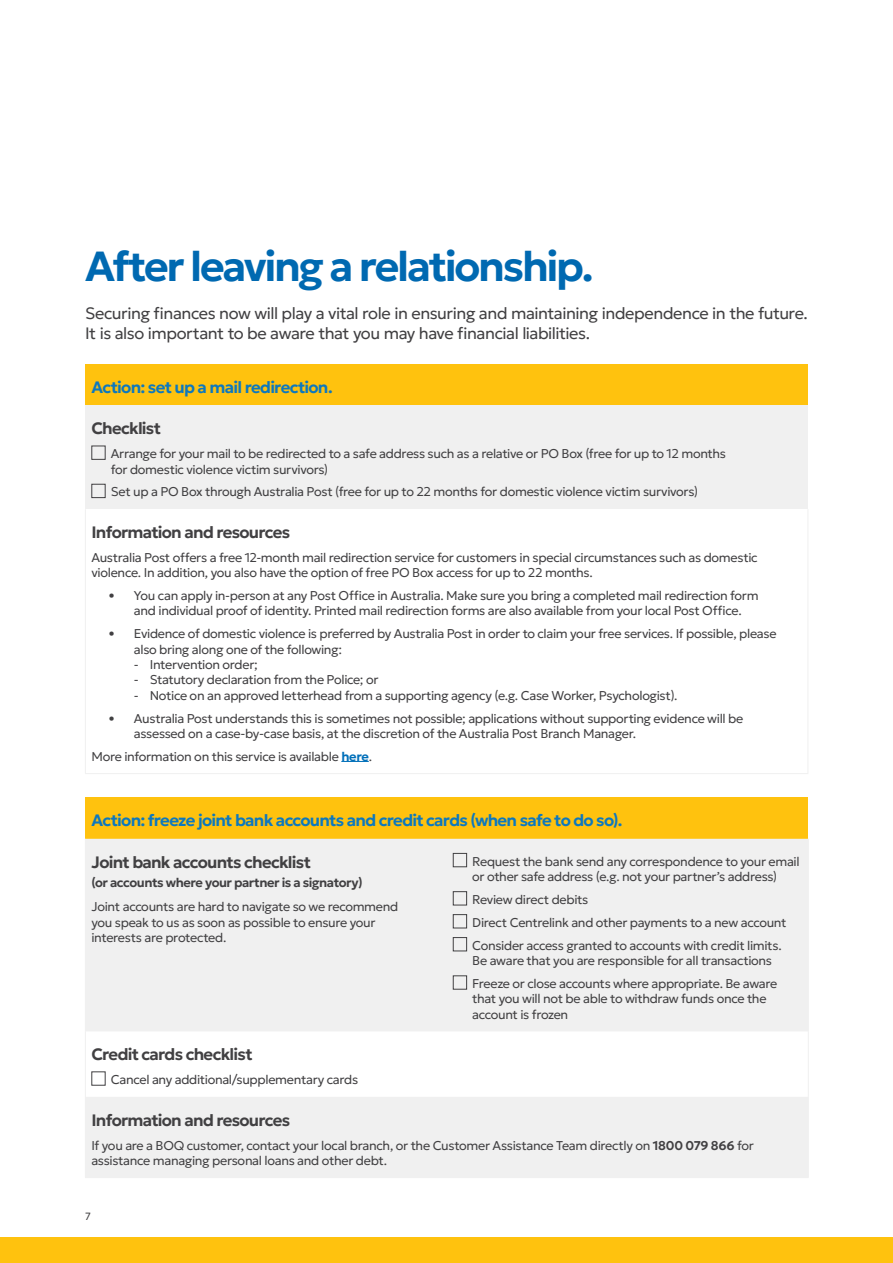
<style>
.page{position:relative;width:893px;height:1263px;background:#fff}
.page>*{position:absolute;margin:0;border:0;box-sizing:border-box;transform-origin:0 0}
.t1{font:600 42px "Geologica";letter-spacing:-.055em;color:#0069b1}
.t2{font:300 16.5px/19.8px "Geologica";letter-spacing:-.03em;color:#414042}
.t3{font:600 16.5px "Geologica";letter-spacing:-.045em;color:#414042}
.t4{font:600 16.5px "Geologica";letter-spacing:-.045em;color:#0d78be}
.t5{font:300 12.75px/15.3px "Geologica";letter-spacing:-.025em;color:#414042}
.t6{font:600 12.75px "Geologica";letter-spacing:-.035em;color:#414042}
.t7{font:300 10.5px "Geologica";color:#414042}
.s1{font-weight:600;color:#006fb9}
.s2{font-weight:600}
</style>
<div class="page">
<div style="left:0;top:1237px;width:893px;height:26px;background:#ffc20e"></div>
<div style="left:85px;top:364px;width:723px;height:42px;background:#ffc20e"></div>
<div style="left:85px;top:406px;width:723px;height:103px;background:#f0f0f0"></div>
<hr style="left:85px;top:509px;width:1px;height:264px;background:#f0f0f0">
<hr style="left:807px;top:509px;width:1px;height:264px;background:#f0f0f0">
<hr style="left:85px;top:773px;width:723px;height:1px;background:#f0f0f0">
<div style="left:91px;top:446px;width:15px;height:14px;border:1px solid #414042"></div>
<div style="left:91px;top:484px;width:15px;height:14px;border:1px solid #414042"></div>
<svg style="left:341px;top:761px;width:28px;height:1px"></svg>
<div style="left:85px;top:797px;width:723px;height:42px;background:#ffc20e"></div>
<svg style="left:86px;top:839px;width:722px;height:338px;fill:#f0f0f0"></svg>
<hr style="left:85px;top:839px;width:1px;height:192px;background:#f0f0f0">
<hr style="left:808px;top:839px;width:1px;height:192px;background:#f0f0f0">
<hr style="left:85px;top:1031px;width:1px;height:66px;background:#f0f0f0">
<hr style="left:808px;top:1031px;width:1px;height:66px;background:#f0f0f0">
<hr style="left:85px;top:1097px;width:1px;height:80px;background:#f0f0f0">
<hr style="left:808px;top:1097px;width:1px;height:80px;background:#f0f0f0">
<hr style="left:85px;top:1177px;width:362px;height:1px;background:#f0f0f0">
<hr style="left:447px;top:1177px;width:362px;height:1px;background:#f0f0f0">
<div style="left:453px;top:853px;width:14px;height:14px;border:1px solid #414042"></div>
<div style="left:453px;top:891px;width:14px;height:14px;border:1px solid #414042"></div>
<div style="left:453px;top:914px;width:14px;height:14px;border:1px solid #414042"></div>
<div style="left:453px;top:937px;width:14px;height:14px;border:1px solid #414042"></div>
<div style="left:453px;top:975px;width:14px;height:14px;border:1px solid #414042"></div>
<h1 class="t1" style="left:85px;top:229px;width:510px">After leaving a relationship.</h1>
<p class="t2" style="left:85px;top:302px;width:724px">Securing finances now will play a vital role in ensuring and maintaining independence in the future.<br>It is also important to be aware that you may have financial liabilities.</p>
<p class="t4" style="left:91px;top:372px;width:243px">Action: set up a mail redirection.</p>
<p class="t3" style="left:91px;top:414px;width:71px">Checklist</p>
<p class="t5" style="left:111px;top:445px;width:617px">Arrange for your mail to be redirected to a safe address such as a relative or PO Box (free for up to 12 months for domestic violence victim survivors)</p>
<p class="t5" style="left:111px;top:483px;width:589px">Set up a PO Box through Australia Post (free for up to 22 months for domestic violence victim survivors)</p>
<p class="t3" style="left:91px;top:518px;width:200px">Information and resources</p>
<p class="t5" style="left:91px;top:549px;width:668px">Australia Post offers a free 12-month mail redirection service for customers in special circumstances such as domestic violence. In addition, you also have the option of free PO Box access for up to 22 months.</p>
<p class="t5" style="left:134px;top:587px;width:626px;text-indent:-26px">• You can apply in-person at any Post Office in Australia. Make sure you bring a completed mail redirection form and individual proof of identity. Printed mail redirection forms are also available from your local Post Office.</p>
<p class="t5" style="left:134px;top:625px;width:644px;text-indent:-26px">• Evidence of domestic violence is preferred by Australia Post in order to claim your free services. If possible, please also bring along one of the following:</p>
<p class="t5" style="left:134px;top:656px;width:126px">- Intervention order;</p>
<p class="t5" style="left:134px;top:671px;width:246px">- Statutory declaration from the Police; or</p>
<p class="t5" style="left:134px;top:686px;width:545px">- Notice on an approved letterhead from a supporting agency (e.g. Case Worker, Psychologist).</p>
<p class="t5" style="left:134px;top:709px;width:611px;text-indent:-26px">• Australia Post understands this is sometimes not possible; applications without supporting evidence will be assessed on a case-by-case basis, at the discretion of the Australia Post Branch Manager.</p>
<p class="t5" style="left:91px;top:748px;width:282px">More information on this service is available <span class="s1">here</span>.</p>
<p class="t4" style="left:91px;top:806px;width:533px">Action: freeze joint bank accounts and credit cards (when safe to do so).</p>
<p class="t3" style="left:91px;top:847px;width:221px">Joint bank accounts checklist</p>
<p class="t6" style="left:91px;top:872px;width:273px">(or accounts where your partner is a signatory)</p>
<p class="t5" style="left:91px;top:898px;width:308px">Joint accounts are hard to navigate so we recommend you speak to us as soon as possible to ensure your interests are protected.</p>
<p class="t5" style="left:472px;top:852px;width:329px">Request the bank send any correspondence to your email or other safe address (e.g. not your partner’s address)</p>
<p class="t5" style="left:472px;top:887px;width:316px;line-height:23px">Review direct debits<br>Direct Centrelink and other payments to a new account<br>Consider access granted to accounts with credit limits.</p>
<p class="t5" style="left:472px;top:948px;width:307px;line-height:23px">Be aware that you are responsible for all transactions<br>Freeze or close accounts where appropriate. Be aware</p>
<p class="t5" style="left:472px;top:990px;width:296px">that you will not be able to withdraw funds once the account is frozen</p>
<p class="t3" style="left:91px;top:1040px;width:163px">Credit cards checklist</p>
<p class="t5" style="left:111px;top:1071px;width:249px">Cancel any additional/supplementary cards</p>
<p class="t3" style="left:91px;top:1105px;width:200px">Information and resources</p>
<p class="t5" style="left:91px;top:1136px;width:664px">If you are a BOQ customer, contact your local branch, or the Customer Assistance Team directly on <span class="s2">1800 079 866</span> for assistance managing personal loans and other debt.</p>
<p class="t7" style="left:85px;top:1208px;width:7px">7</p>
</div>
